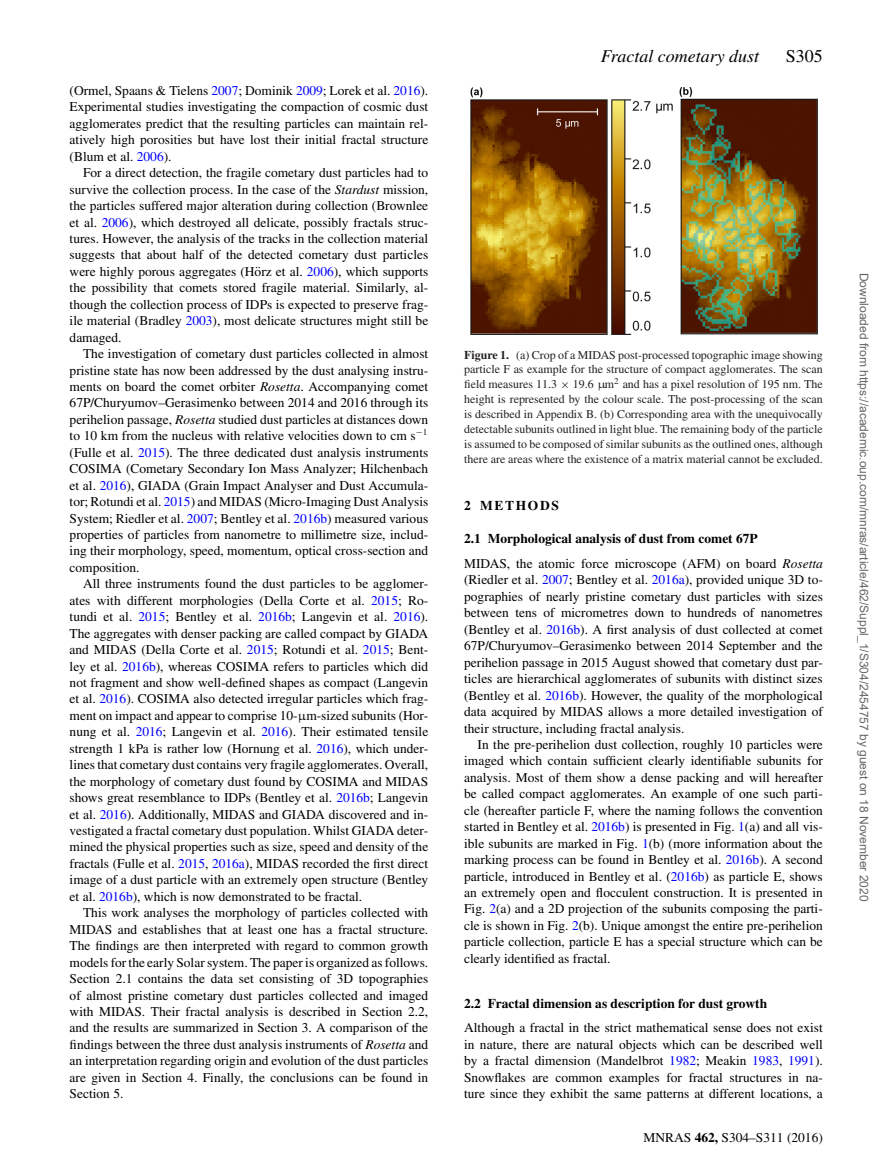
<style>
.page{position:relative;width:893px;height:1174px;background:#fff}
.page>*{position:absolute;margin:0;border:0;box-sizing:border-box;transform-origin:0 0}
.t1{font:italic 18px "Times";color:#000}
.t2{font:18px "Times";color:#000}
.t3{font:13.5px/16.5px "Times";color:#000;text-align:justify}
.t4{font:700 13.5px/24.6px "Times";color:#000}
.t5{font:700 13.5px "Times";letter-spacing:.125em;color:#000}
.t6{font:12px/15px "Times";color:#231f20;text-align:justify}
.t7{font:12px "Arial";color:#666}
.s1{color:#00f}
.s2{font-style:italic}
.s3{font-family:"EURM10"}
.s4{font-weight:700}
.s5{font-family:"MTSY"}
.s6{font-family:"EURM7"}
.s7{font-weight:400}
.s8{font-weight:400;font-style:italic}
</style>
<div class="page">
<img style="left:470px;top:87px;width:348px;height:247px">
<p class="t3" style="left:70px;top:83px;width:360px">(Ormel, Spaans &amp; Tielens <span class="s1">2007</span>; Dominik <span class="s1">2009</span>; Lorek et al. <span class="s1">2016</span>).<br>Experimental studies investigating the compaction of cosmic dust agglomerates predict that the resulting particles can maintain rel&shy;atively high porosities but have lost their initial fractal structure (Blum et al. <span class="s1">2006</span>).</p>
<p class="t3" style="left:70px;top:166px;width:360px;text-indent:13px">For a direct detection, the fragile cometary dust particles had to survive the collection process. In the case of the <span class="s2">Stardust</span> mission, the particles suffered major alteration during collection (Brownlee et al. <span class="s1">2006</span>), which destroyed all delicate, possibly fractals struc&shy;tures. However, the analysis of the tracks in the collection material suggests that about half of the detected cometary dust particles were highly porous aggregates (Horz et al. <span class="s1">2006</span>), which supports</p>
<p class="t3" style="left:70px;top:264px;width:360px;text-align:left;text-indent:186px">¨<br>the possibility that comets stored fragile material. Similarly, al&shy;though the collection process of IDPs is expected to preserve frag&shy;ile material (Bradley <span class="s1">2003</span>), most delicate structures might still be damaged.</p>
<p class="t3" style="left:70px;top:346px;width:360px;text-indent:13px">The investigation of cometary dust particles collected in almost pristine state has now been addressed by the dust analysing instru&shy;ments on board the comet orbiter <span class="s2">Rosetta</span>. Accompanying comet 67P/Churyumov–Gerasimenko between 2014 and 2016 through its perihelion passage, <span class="s2">Rosetta</span> studied dust particles at distances down to 10 km from the nucleus with relative velocities down to cm s<sup>−</sup><sup>1 </sup>(Fulle et al. <span class="s1">2015</span>). The three dedicated dust analysis instruments COSIMA (Cometary Secondary Ion Mass Analyzer; Hilchenbach et al. <span class="s1">2016</span>), GIADA (Grain Impact Analyser and Dust Accumula&shy;tor; Rotundi et al. <span class="s1">2015</span>) and MIDAS (Micro-Imaging Dust Analysis System; Riedler et al. <span class="s1">2007</span>; Bentley et al. <span class="s1">2016b</span>) measured various properties of particles from nanometre to millimetre size, includ&shy;ing their morphology, speed, momentum, optical cross-section and composition.</p>
<p class="t3" style="left:70px;top:577px;width:360px;text-indent:13px">All three instruments found the dust particles to be agglomer&shy;ates with different morphologies (Della Corte et al. <span class="s1">2015</span>; Ro&shy;tundi et al. <span class="s1">2015</span>; Bentley et al. <span class="s1">2016b</span>; Langevin et al. <span class="s1">2016</span>).<br>The aggregates with denser packing are called compact by GIADA and MIDAS (Della Corte et al. <span class="s1">2015</span>; Rotundi et al. <span class="s1">2015</span>; Bent&shy;ley et al. <span class="s1">2016b</span>), whereas COSIMA refers to particles which did not fragment and show well-defined shapes as compact (Langevin et al. <span class="s1">2016</span>). COSIMA also detected irregular particles which frag&shy;ment on impact and appear to comprise 10-<span class="s3">µ</span>m-sized subunits (Hor&shy;nung et al. <span class="s1">2016</span>; Langevin et al. <span class="s1">2016</span>). Their estimated tensile strength 1 kPa is rather low (Hornung et al. <span class="s1">2016</span>), which under&shy;lines that cometary dust contains very fragile agglomerates. Overall, the morphology of cometary dust found by COSIMA and MIDAS shows great resemblance to IDPs (Bentley et al. <span class="s1">2016b</span>; Langevin et al. <span class="s1">2016</span>). Additionally, MIDAS and GIADA discovered and in&shy;vestigated a fractal cometary dust population. Whilst GIADA deter&shy;mined the physical properties such as size, speed and density of the fractals (Fulle et al. <span class="s1">2015</span>, <span class="s1">2016a</span>), MIDAS recorded the first direct image of a dust particle with an extremely open structure (Bentley et al. <span class="s1">2016b</span>), which is now demonstrated to be fractal.</p>
<p class="t3" style="left:70px;top:905px;width:360px;text-indent:13px">This work analyses the morphology of particles collected with MIDAS and establishes that at least one has a fractal structure.<br>The findings are then interpreted with regard to common growth models for the early Solar system. The paper is organized as follows.<br>Section 2.1 contains the data set consisting of 3D topographies of almost pristine cometary dust particles collected and imaged with MIDAS. Their fractal analysis is described in Section 2.2, and the results are summarized in Section 3. A comparison of the findings between the three dust analysis instruments of <span class="s2">Rosetta</span> and an interpretation regarding origin and evolution of the dust particles are given in Section 4. Finally, the conclusions can be found in Section 5.</p>
<h1 class="t1" style="left:601px;top:49px;width:160px">Fractal cometary dust</h1>
<h1 class="t2" style="left:786px;top:49px;width:38px">S305</h1>
<p class="t6" style="left:464px;top:348px;width:360px"><span class="s4">Figure 1.</span> (a) Crop of a MIDAS post-processed topographic image showing particle F as example for the structure of compact agglomerates. The scan field measures 11.3 <span class="s5">×</span> 19.6 <span class="s6">µ</span>m<sup>2</sup> and has a pixel resolution of 195 nm. The height is represented by the colour scale. The post-processing of the scan is described in Appendix B. (b) Corresponding area with the unequivocally detectable subunits outlined in light blue. The remaining body of the particle is assumed to be composed of similar subunits as the outlined ones, although there are areas where the existence of a matrix material cannot be excluded.</p>
<p class="t5" style="left:464px;top:501px;width:96px">2 METHODS</p>
<p class="t4" style="left:464px;top:527px;width:360px">2.1 Morphological analysis of dust from comet 67P<br><span class="s7">MIDAS, the atomic force microscope (AFM) on board</span> <span class="s8">Rosetta</span></p>
<p class="t3" style="left:464px;top:573px;width:360px">(Riedler et al. <span class="s1">2007</span>; Bentley et al. <span class="s1">2016a</span>), provided unique 3D to&shy;pographies of nearly pristine cometary dust particles with sizes between tens of micrometres down to hundreds of nanometres (Bentley et al. <span class="s1">2016b</span>). A first analysis of dust collected at comet 67P/Churyumov–Gerasimenko between 2014 September and the perihelion passage in 2015 August showed that cometary dust par&shy;ticles are hierarchical agglomerates of subunits with distinct sizes (Bentley et al. <span class="s1">2016b</span>). However, the quality of the morphological data acquired by MIDAS allows a more detailed investigation of their structure, including fractal analysis.</p>
<p class="t3" style="left:464px;top:737px;width:360px;text-indent:13px">In the pre-perihelion dust collection, roughly 10 particles were imaged which contain sufficient clearly identifiable subunits for analysis. Most of them show a dense packing and will hereafter be called compact agglomerates. An example of one such parti&shy;cle (hereafter particle F, where the naming follows the convention started in Bentley et al. <span class="s1">2016b</span>) is presented in Fig. <span class="s1">1</span>(a) and all vis&shy;ible subunits are marked in Fig. <span class="s1">1</span>(b) (more information about the marking process can be found in Bentley et al. <span class="s1">2016b</span>). A second particle, introduced in Bentley et al. (<span class="s1">2016b</span>) as particle E, shows an extremely open and flocculent construction. It is presented in Fig. <span class="s1">2</span>(a) and a 2D projection of the subunits composing the parti&shy;cle is shown in Fig. <span class="s1">2</span>(b). Unique amongst the entire pre-perihelion particle collection, particle E has a special structure which can be clearly identified as fractal.</p>
<p class="t4" style="left:464px;top:992px;width:305px">2.2 Fractal dimension as description for dust growth</p>
<p class="t3" style="left:464px;top:1020px;width:360px">Although a fractal in the strict mathematical sense does not exist in nature, there are natural objects which can be described well by a fractal dimension (Mandelbrot <span class="s1">1982</span>; Meakin <span class="s1">1983</span>, <span class="s1">1991</span>).<br>Snowflakes are common examples for fractal structures in na&shy;ture since they exhibit the same patterns at different locations, a</p>
<p class="t3" style="left:643px;top:1130px;width:181px">MNRAS <span class="s4">462,</span> S304–S311 (2016)</p>
<p class="t7" style="left:868px;top:272px;width:630px;rotate:90deg">Downloaded from https://academic.oup.com/mnras/article/462/Suppl_1/S304/2454757 by guest on 18 November 2020</p>
</div>
